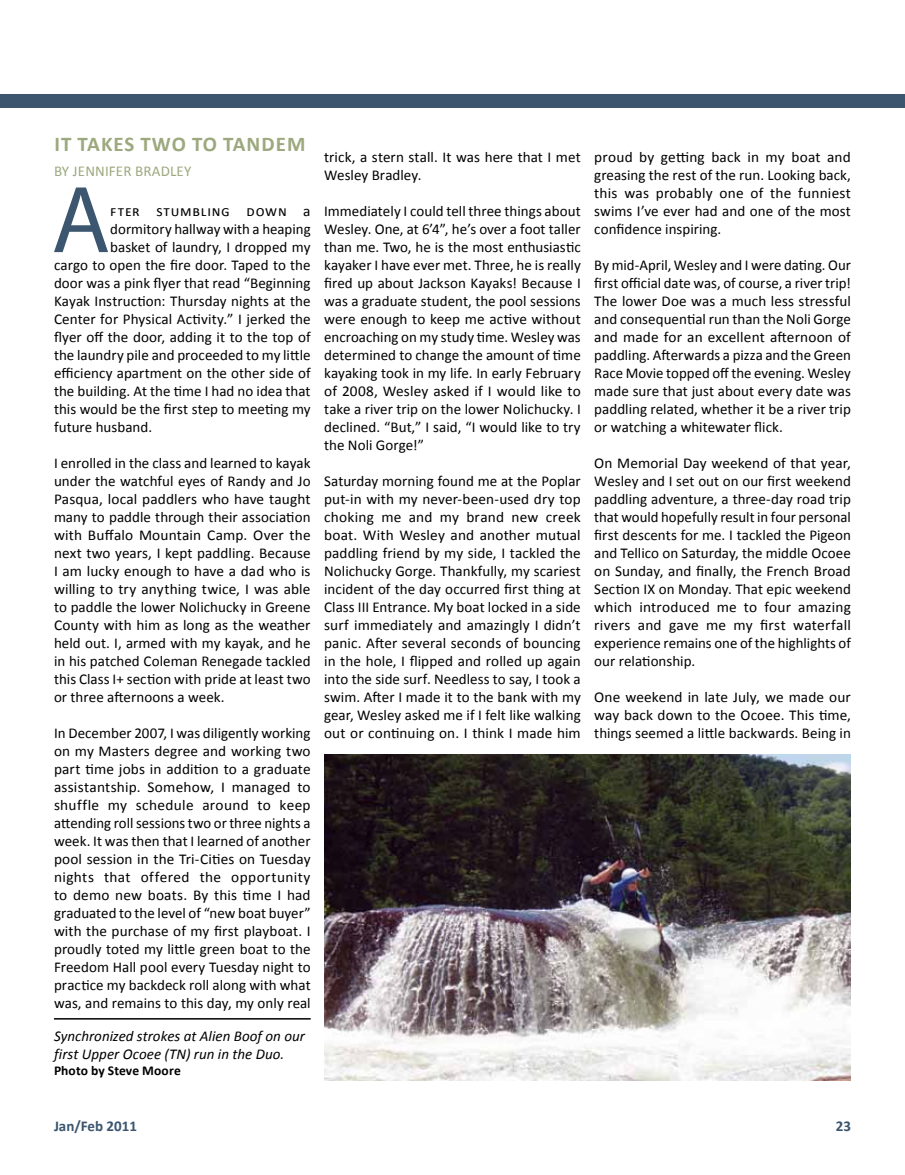
<style>
.page{position:relative;width:905px;height:1175px;background:#fff}
.page>*{position:absolute;margin:0;border:0;box-sizing:border-box;transform-origin:0 0}
.t1{font:95.85px "Myriad Pro";color:#3b566e}
.t2{font:700 21px "Calibri";letter-spacing:.01em;color:#9ca87d}
.t3{font:15px/18px "Calibri";letter-spacing:.005em;color:#000;text-align:justify}
.t4{font:italic 15px/18px "Calibri";color:#000}
.t5{font:15px "Calibri";letter-spacing:.05em;color:#000}
.t6{font:15px "Calibri";color:#9ca87d}
.t7{font:700 15px "Calibri";color:#3b566e}
.t8{font:700 13.5px "Calibri";letter-spacing:.005em;color:#000}
</style>
<div class="page">
<img style="left:324px;top:754px;width:526px;height:326px">
<div style="left:0;top:94px;width:904px;height:14px;background:#3b566e"></div>
<hr style="left:54px;top:1018px;width:256px;height:1px;background:#000">
<h2 class="t2" style="left:54px;top:131px;width:46px">It Takes</h2>
<h2 class="t2" style="left:140px;top:131px;width:108px">Two to Tandem</h2>
<p class="t6" style="left:54px;top:162px;width:32px">by Jennifer</p>
<p class="t6" style="left:135px;top:162px;width:18px">Bradley</p>
<h1 class="t1" style="left:52px;top:161px;width:60px">A</h1>
<p class="t5" style="left:110px;top:202px;width:202px">fter stumbling down a</p>
<p class="t3" style="left:110px;top:219px;width:202px">dormitory hallway with a heaping</p>
<p class="t3" style="left:110px;top:237px;width:202px">basket of laundry, I dropped my</p>
<p class="t3" style="left:54px;top:255px;width:258px">cargo to open the fire door. Taped to the</p>
<p class="t3" style="left:54px;top:273px;width:258px">door was a pink flyer that read “Beginning</p>
<p class="t3" style="left:54px;top:291px;width:258px">Kayak Instruction: Thursday nights at the</p>
<p class="t3" style="left:54px;top:309px;width:258px">Center for Physical Activity.” I jerked the</p>
<p class="t3" style="left:54px;top:327px;width:258px">flyer off the door, adding it to the top of</p>
<p class="t3" style="left:54px;top:345px;width:258px">the laundry pile and proceeded to my little</p>
<p class="t3" style="left:54px;top:363px;width:258px">efficiency apartment on the other side of</p>
<p class="t3" style="left:54px;top:381px;width:258px">the building. At the time I had no idea that</p>
<p class="t3" style="left:54px;top:399px;width:258px">this would be the first step to meeting my</p>
<p class="t3" style="left:54px;top:417px;width:100px">future husband.</p>
<p class="t3" style="left:54px;top:453px;width:258px">I enrolled in the class and learned to kayak under the watchful eyes of Randy and Jo Pasqua, local paddlers who have taught many to paddle through their association with Buffalo Mountain Camp. Over the next two years, I kept paddling. Because I am lucky enough to have a dad who is willing to try anything twice, I was able to paddle the lower Nolichucky in Greene County with him as long as the weather held out. I, armed with my kayak, and he in his patched Coleman Renegade tackled this Class I+ section with pride at least two or three afternoons a week.</p>
<p class="t3" style="left:54px;top:723px;width:258px">I n December 2007, I was diligently working on my Masters degree and working two part time jobs in addition to a graduate assistantship. Somehow, I managed to shuffle my schedule around to keep attending roll sessions two or three nights a week. It was then that I learned of another pool session in the Tri-Cities on Tuesday nights that offered the opportunity to demo new boats. By this time I had graduated to the level of “new boat buyer” with the purchase of my first playboat. I proudly toted my little green boat to the Freedom H all pool every Tuesday night to practice my backdeck roll along with what was, and remains to this day, my only real</p>
<p class="t4" style="left:54px;top:1026px;width:252px">Synchronized strokes at Alien Boof on our first Upper Ocoee (TN) run in the Duo.</p>
<p class="t8" style="left:54px;top:1062px;width:128px">Photo by Steve Moore</p>
<p class="t3" style="left:324px;top:147px;width:258px">trick, a stern stall. It was here that I met<br>Wesley Bradley.</p>
<p class="t3" style="left:324px;top:201px;width:258px;text-align:left">I mmediately I could tell three things about Wesley. One, at 6’4”, he’s over a foot taller than me. Two, he is the most enthusiastic kayaker I have ever met. Three, he is really fired up about Jackson Kayaks! Because I was a graduate student, the pool sessions were enough to keep me active without encroaching on my study time. Wesley was determined to change the amount of time kayaking took in my life. I n early February of 2008, Wesley asked if I would like to take a river trip on the lower Nolichucky. I declined. “But,” I said, “I would like to try the Noli Gorge!”</p>
<p class="t3" style="left:324px;top:471px;width:258px">Saturday morning found me at the Poplar put-in with my never-been-used dry top choking me and my brand new creek boat. With Wesley and another mutual paddling friend by my side, I tackled the Nolichucky Gorge. Thankfully, my scariest incident of the day occurred first thing at Class III Entrance. My boat locked in a side surf immediately and amazingly I didn’t panic. After several seconds of bouncing in the hole, I flipped and rolled up again into the side surf. N eedless to say, I took a swim. After I made it to the bank with my gear, Wesley asked me if I felt like walking out or continuing on. I think I made him</p>
<p class="t3" style="left:594px;top:147px;width:258px">proud by getting back in my boat and greasing the rest of the run. Looking back, this was probably one of the funniest swims I’ve ever had and one of the most confidence inspiring.</p>
<p class="t3" style="left:594px;top:255px;width:258px">By mid-April, Wesley and I were dating. Our first official date was, of course, a river trip!<br>The lower Doe was a much less stressful and consequential run than the Noli Gorge and made for an excellent afternoon of paddling. Afterwards a pizza and the Green Race Movie topped off the evening. Wesley made sure that just about every date was paddling related, whether it be a river trip or watching a whitewater flick.</p>
<p class="t3" style="left:594px;top:453px;width:258px">On Memorial Day weekend of that year, Wesley and I set out on our first weekend paddling adventure, a three-day road trip that would hopefully result in four personal first descents for me. I tackled the Pigeon and Tellico on Saturday, the middle Ocoee on Sunday, and finally, the French Broad Section IX on Monday. That epic weekend which introduced me to four amazing rivers and gave me my first waterfall experience remains one of the highlights of our relationship.</p>
<p class="t3" style="left:594px;top:687px;width:258px">One weekend in late July, we made our way back down to the Ocoee. This time, things seemed a little backwards. Being in</p>
<p class="t7" style="left:54px;top:1116px;width:84px">Jan/Feb 2011</p>
<p class="t7" style="left:835px;top:1116px;width:17px">23</p>
</div>
